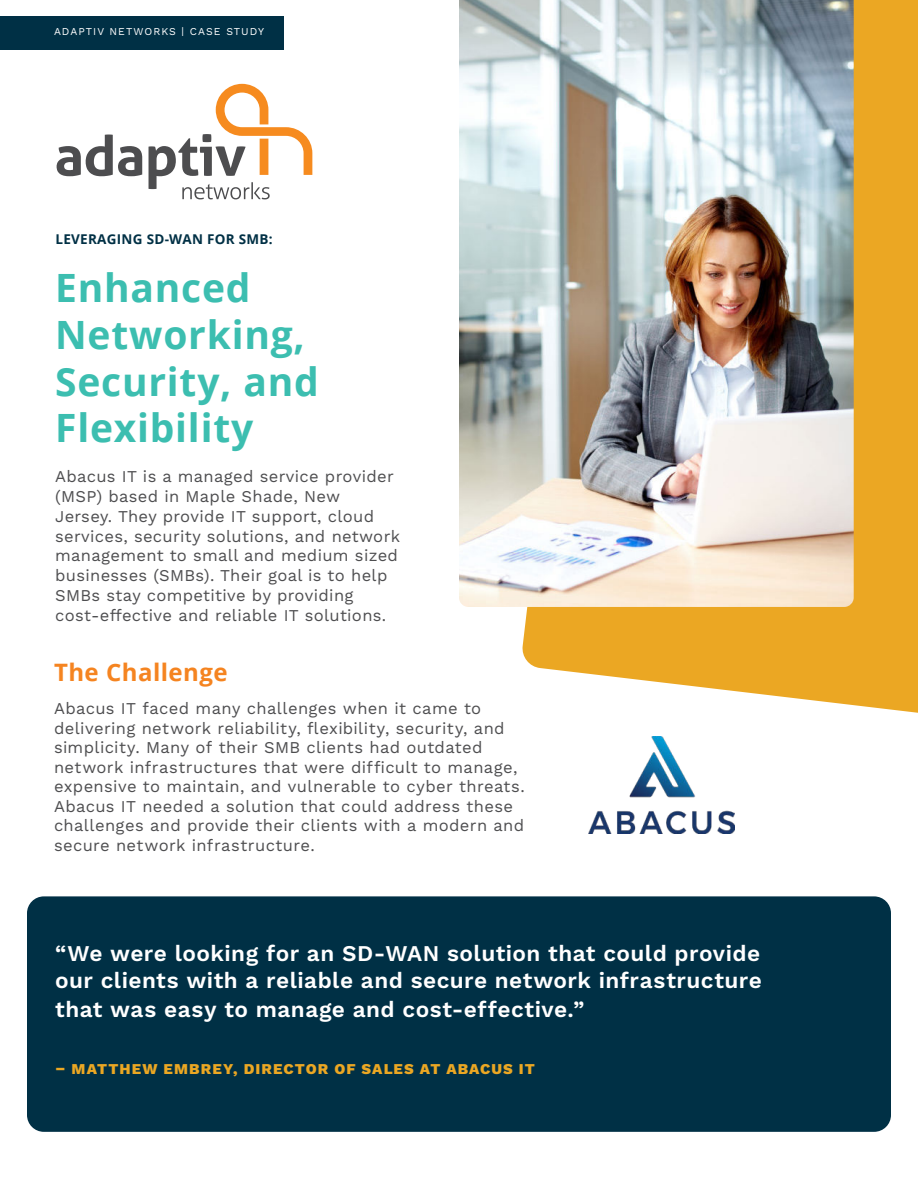
<style>
.page{position:relative;width:918px;height:1188px;background:#fff}
.page>*{position:absolute;margin:0;border:0;box-sizing:border-box;transform-origin:0 0}
.t1{font:700 39px/46.8px "Open Sans";letter-spacing:.02em;color:#3cbeb0}
.t2{font:700 24px "Open Sans";letter-spacing:.02em;color:#f58420}
.t3{font:600 22.5px/27.9px "Work Sans";letter-spacing:.02em;color:#fff;text-align:justify}
.t4{font:16.5px/19.8px "Work Sans";letter-spacing:.02em;color:#4e4e50}
.t5{font:800 15px "Work Sans";letter-spacing:.07em;color:#eba723}
.t6{font:700 13.5px "Open Sans";letter-spacing:.02em;color:#003045}
.t7{font:10.5px "Work Sans";letter-spacing:.1em;color:#fff}
</style>
<div class="page">
<div style="left:27px;top:896px;width:864px;height:236px;background:#003045;border-radius:17px"></div>
<svg style="left:522px;top:0;width:396px;height:713px;background:#edb13d"></svg>
<img style="left:459px;top:0;width:395px;height:607px">
<img style="left:588px;top:737px;width:146px;height:97px">
<div style="left:0;top:16px;width:284px;height:33px;background:#003045"></div>
<svg style="left:57px;top:84px;width:255px;height:115px"></svg>
<p class="t7" style="left:54px;top:27px;width:212px">ADAPTIV NETWORKS | CASE STUDY</p>
<p class="t6" style="left:55px;top:234px;width:219px">LEVERAGING SD-WAN FOR SMB:</p>
<h1 class="t1" style="left:55px;top:268px;width:265px">Enhanced<br>Networking,<br>Security, and<br>Flexibility</h1>
<p class="t4" style="left:55px;top:468px;width:346px">Abacus IT is a managed service provider (MSP) based in Maple Shade, New Jersey. They provide IT support, cloud services, security solutions, and network management to small and medium sized businesses (SMBs). Their goal is to help SMBs stay competitive by providing cost-effective and reliable IT solutions.</p>
<h2 class="t2" style="left:54px;top:663px;width:175px">The Challenge</h2>
<p class="t4" style="left:54px;top:700px;width:472px">Abacus IT faced many challenges when it came to delivering network reliability, flexibility, security, and simplicity. Many of their SMB clients had outdated network infrastructures that were difficult to manage, expensive to maintain, and vulnerable to cyber threats.<br>Abacus IT needed a solution that could address these challenges and provide their clients with a modern and secure network infrastructure.</p>
<h3 class="t3" style="left:55px;top:941px;width:708px">“We were looking for an SD-WAN solution that could provide our clients with a reliable and secure network infrastructure that was easy to manage and cost-effective.”</h3>
<p class="t5" style="left:55px;top:1064px;width:481px">– MATTHEW EMBREY, DIRECTOR OF SALES AT ABACUS IT</p>
</div>
